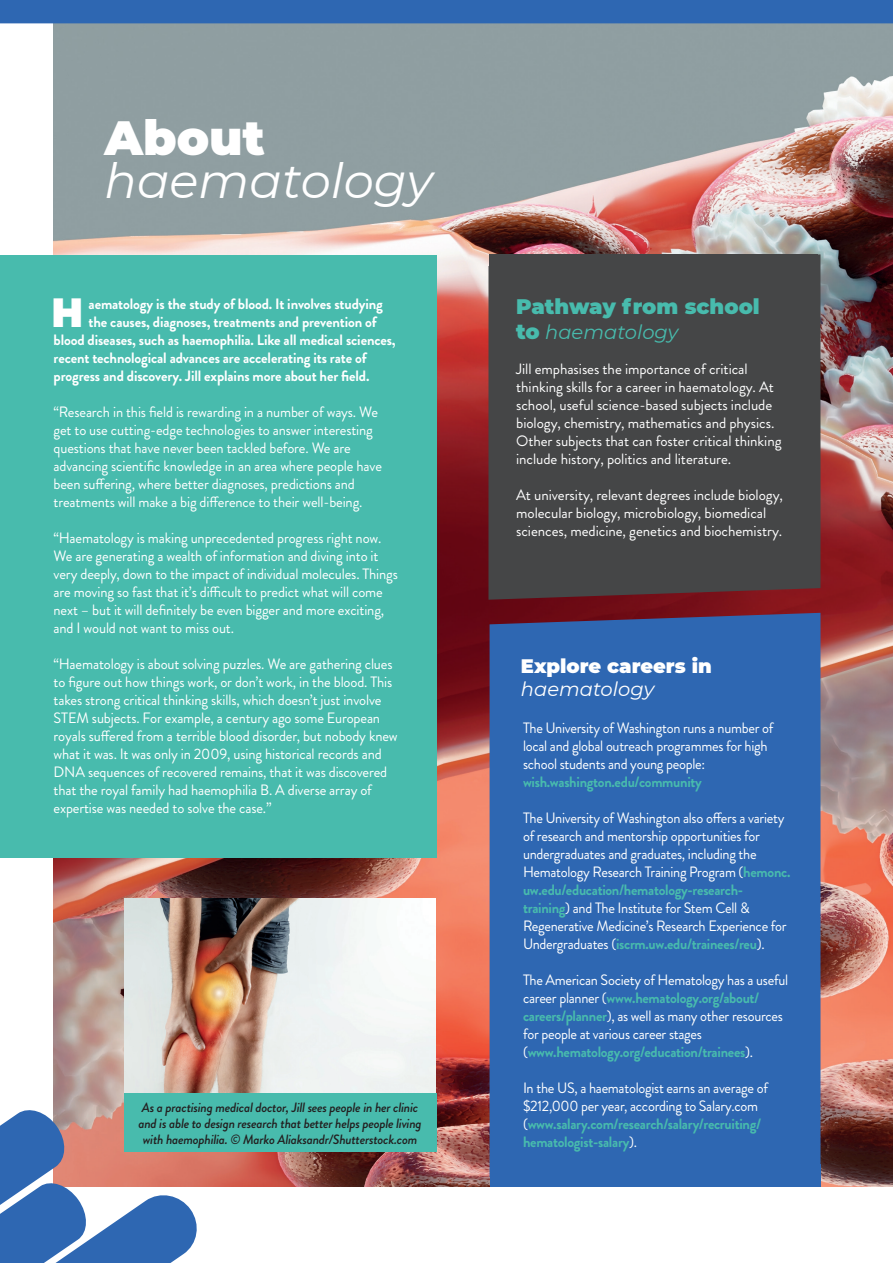
<style>
.page{position:relative;width:893px;height:1263px;background:#fff}
.page>*{position:absolute;margin:0;border:0;box-sizing:border-box;transform-origin:0 0}
.t1{font:italic 48px/43.5px "Montserrat";color:#fff}
.t2{font:900 40.65px "Montserrat";color:#fff}
.t3{font:900 21px "Montserrat";color:#48bbad}
.t4{font:900 19.5px/23.4px "Montserrat";color:#fff}
.t5{font:italic 19.5px "Montserrat";color:#48bbad}
.t6{font:15px/18px "Brandon Grotesque";letter-spacing:-.01em;color:#fff}
.t7{font:15px/18px "Brandon Grotesque";letter-spacing:-.01em;color:#fff;scale:.96 1}
.t8{font:700 15px "Brandon Grotesque";letter-spacing:-.01em;color:#fff}
.t9{font:700 15px "Brandon Grotesque";letter-spacing:-.02em;color:#48bbad;scale:.96 1}
.t10{font:italic 500 13.5px/16.2px "Brandon Grotesque";letter-spacing:-.02em;color:#231f20;text-align:center}
.s1{font-weight:900;font-style:normal}
.s2{font-weight:400}
.s3{font-weight:900;font-style:normal;font-size:21px}
.s4{font-weight:400;font-style:italic}
.s5{font-weight:700;color:#48bbad}
</style>
<div class="page">
<img style="left:54px;top:23px;width:839px;height:1163px">
<div style="left:0;top:255px;width:436px;height:603px;background:#48bbad"></div>
<svg style="left:0;top:1106px;width:201px;height:157px"></svg>
<div style="left:490px;top:613px;width:330px;height:551px;background:#2e67b2"></div>
<div style="left:488px;top:254px;width:332px;height:346px;background:#454647"></div>
<div style="left:490px;top:1164px;width:330px;height:22px;background:#2e67b2"></div>
<div style="left:489px;top:254px;width:329px;height:24px;background:#454647"></div>
<div style="left:0;top:0;width:893px;height:23px;background:#2e67b2"></div>
<img style="left:124px;top:898px;width:311px;height:195px">
<div style="left:124px;top:1093px;width:312px;height:59px;background:#48bbad"></div>
<p class="t1" style="left:104px;top:114px;width:330px"><span class="s1">About </span>haematology</p>
<p class="t2" style="left:51px;top:282px;width:33px">H</p>
<p class="t8" style="left:89px;top:293px;width:296px">aematology is the study of blood. It involves studying</p>
<p class="t8" style="left:89px;top:311px;width:290px">the causes, diagnoses, treatments and prevention of</p>
<p class="t8" style="left:54px;top:329px;width:344px">blood diseases, such as haemophilia. Like all medical sciences,</p>
<p class="t8" style="left:54px;top:347px;width:315px">recent technological advances are accelerating its rate of</p>
<p class="t8" style="left:54px;top:365px;width:317px">progress and discovery. Jill explains more about her field.</p>
<p class="t6" style="left:54px;top:403px;width:330px">“Research in this field is rewarding in a number of ways. We get to use cutting-edge technologies to answer interesting questions that have never been tackled before. We are advancing scientific knowledge in an area where people have been suffering, where better diagnoses, predictions and treatments will make a big difference to their well-being.</p>
<p class="t6" style="left:54px;top:529px;width:346px">“Haematology is making unprecedented progress right now.<br>We are generating a wealth of information and diving into it very deeply, down to the impact of individual molecules. Things are moving so fast that it’s difficult to predict what will come next – but it will definitely be even bigger and more exciting, and I would not want to miss out.</p>
<p class="t6" style="left:54px;top:655px;width:346px">“Haematology is about solving puzzles. We are gathering clues to figure out how things work, or don’t work, in the blood. This takes strong critical thinking skills, which doesn’t just involve STEM subjects. For example, a century ago some European royals suffered from a terrible blood disorder, but nobody knew what it was. It was only in 2009, using historical records and DNA sequences of recovered remains, that it was discovered that the royal family had haemophilia B. A diverse array of expertise was needed to solve the case.”</p>
<p class="t10" style="left:138px;top:1099px;width:285px">As a practising medical doctor, Jill sees people in her clinic and is able to design research that better helps people living with haemophilia. <span class="s2">©</span> Marko Aliaksandr/Shutterstock.com</p>
<p class="t3" style="left:516px;top:291px;width:245px">Pathway from school</p>
<p class="t5" style="left:516px;top:319px;width:164px"><span class="s3">to</span> haematology</p>
<p class="t6" style="left:516px;top:360px;width:267px">Jill emphasises the importance of critical thinking skills for a career in haematology. At school, useful science-based subjects include biology, chemistry, mathematics and physics.<br>Other subjects that can foster critical thinking include history, politics and literature.</p>
<p class="t6" style="left:516px;top:486px;width:268px">At university, relevant degrees include biology, molecular biology, microbiology, biomedical sciences, medicine, genetics and biochemistry.</p>
<p class="t4" style="left:521px;top:653px;width:192px">Explore careers in <span class="s4">haematology</span></p>
<p class="t7" style="left:523px;top:719px;width:262px">The University of Washington runs a number of local and global outreach programmes for high school students and young people:</p>
<p class="t9" style="left:523px;top:771px;width:188px">wish.washington.edu/community</p>
<p class="t7" style="left:523px;top:809px;width:280px">The University of Washington also offers a variety of research and mentorship opportunities for undergraduates and graduates, including the Hematology Research Training Program (<span class="s5">hemonc.</span></p>
<p class="t7" style="left:523px;top:881px;width:276px"><span class="s5">uw.edu/education/hematology-research&shy;training</span>) and The Institute for Stem Cell &amp; Regenerative Medicine’s Research Experience for Undergraduates (<span class="s5">iscrm.uw.edu/trainees/reu</span>).</p>
<p class="t7" style="left:523px;top:971px;width:278px">The American Society of Hematology has a useful career planner (<span class="s5">www.hematology.org/about/ careers/planner</span>), as well as many other resources for people at various career stages (<span class="s5">www.hematology.org/education/trainees</span>).</p>
<p class="t7" style="left:523px;top:1079px;width:257px">In the US, a haematologist earns an average of $212,000 per year, according to Salary.com (<span class="s5">www.salary.com/research/salary/recruiting/ hematologist-salary</span>).</p>
</div>
